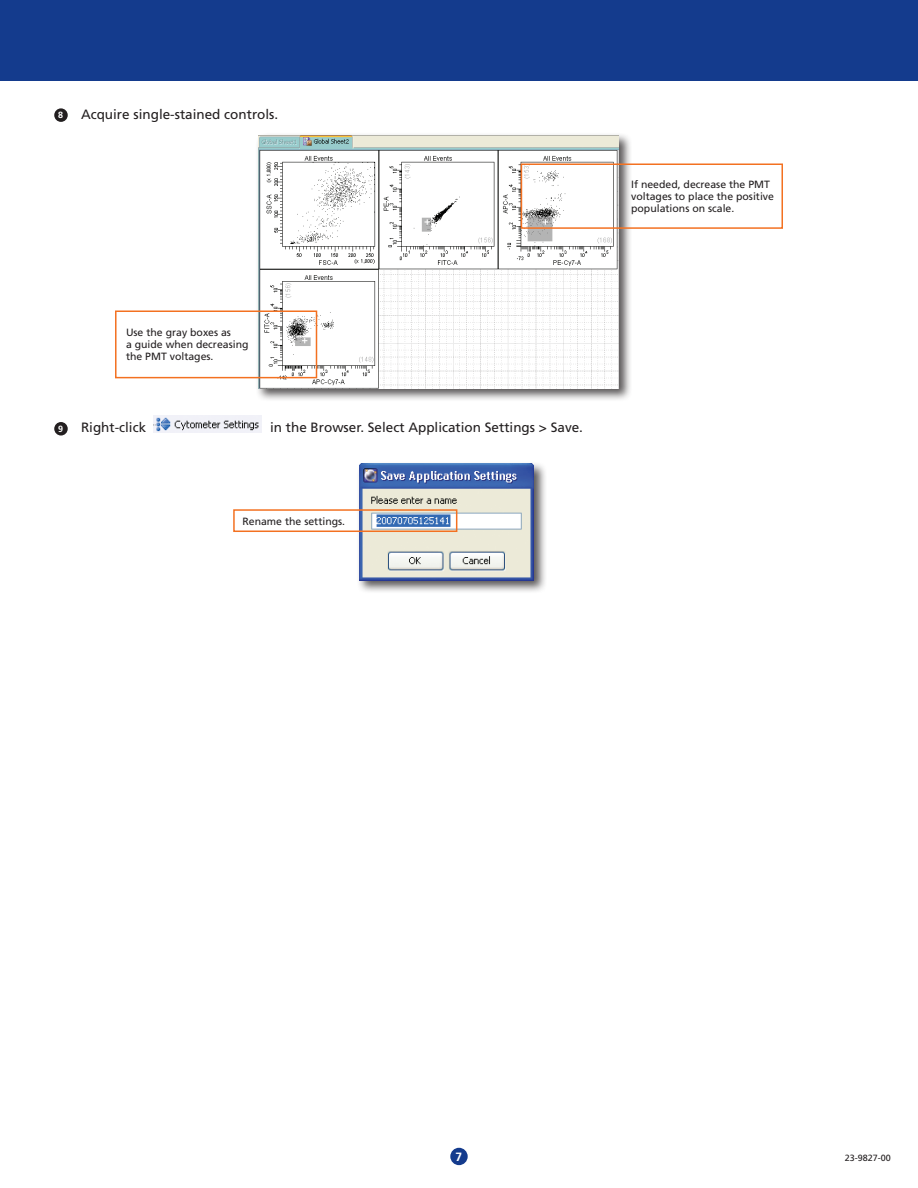
<style>
.page{position:relative;width:918px;height:1188px;background:#fff}
.page>*{position:absolute;margin:0;border:0;box-sizing:border-box;transform-origin:0 0}
.t1{font:13.5px "Frutiger";color:#231f20}
.t2{font:700 12px "Frutiger";color:#fff}
.t3{font:10.5px/12px "Frutiger";color:#231f20}
.t4{font:9px "Frutiger";color:#231f20}
.t5{font:700 9px "Frutiger";color:#fff}
</style>
<div class="page">
<div style="left:0;top:0;width:918px;height:81px;background:#143b8d"></div>
<div style="left:255px;top:132px;width:400px;height:277px;background:#231f20;opacity:.75"></div>
<img style="left:258px;top:135px;width:360px;height:254px">
<div style="left:356px;top:461px;width:199px;height:139px;background:#231f20;opacity:.75"></div>
<img style="left:359px;top:464px;width:175px;height:117px">
<div style="left:521px;top:164px;width:262px;height:65px;border:2px solid #f37121"></div>
<div style="left:115px;top:310px;width:202px;height:68px;border:2px solid #f37121"></div>
<div style="left:233px;top:509px;width:224px;height:23px;border:2px solid #f37121"></div>
<img style="left:153px;top:415px;width:108px;height:17px">
<div style="left:450px;top:1148px;width:18px;height:17px;background:#143b8d;border-radius:50%"></div>
<div style="left:54px;top:108px;width:14px;height:14px;background:#231f20;border-radius:50%"></div>
<div style="left:54px;top:422px;width:14px;height:14px;background:#231f20;border-radius:50%"></div>
<p class="t5" style="left:58px;top:110px;width:7px">8</p>
<p class="t1" style="left:81px;top:106px;width:199px">Acquire single-stained controls.</p>
<p class="t3" style="left:126px;top:326px;width:107px">Use the gray boxes as</p>
<p class="t3" style="left:126px;top:338px;width:124px">a guide when decreasing</p>
<p class="t3" style="left:126px;top:350px;width:89px">the PMT voltages.</p>
<p class="t5" style="left:58px;top:423px;width:7px">9</p>
<p class="t1" style="left:81px;top:419px;width:67px">Right-click</p>
<p class="t1" style="left:270px;top:419px;width:314px">in the Browser. Select Application Settings &gt; Save.</p>
<p class="t3" style="left:242px;top:515px;width:104px">Rename the settings.</p>
<p class="t3" style="left:631px;top:178px;width:144px">If needed, decrease the PMT voltages to place the positive populations on scale.</p>
<p class="t2" style="left:456px;top:1150px;width:8px">7</p>
<p class="t4" style="left:845px;top:1153px;width:48px">23-9827-00</p>
</div>
